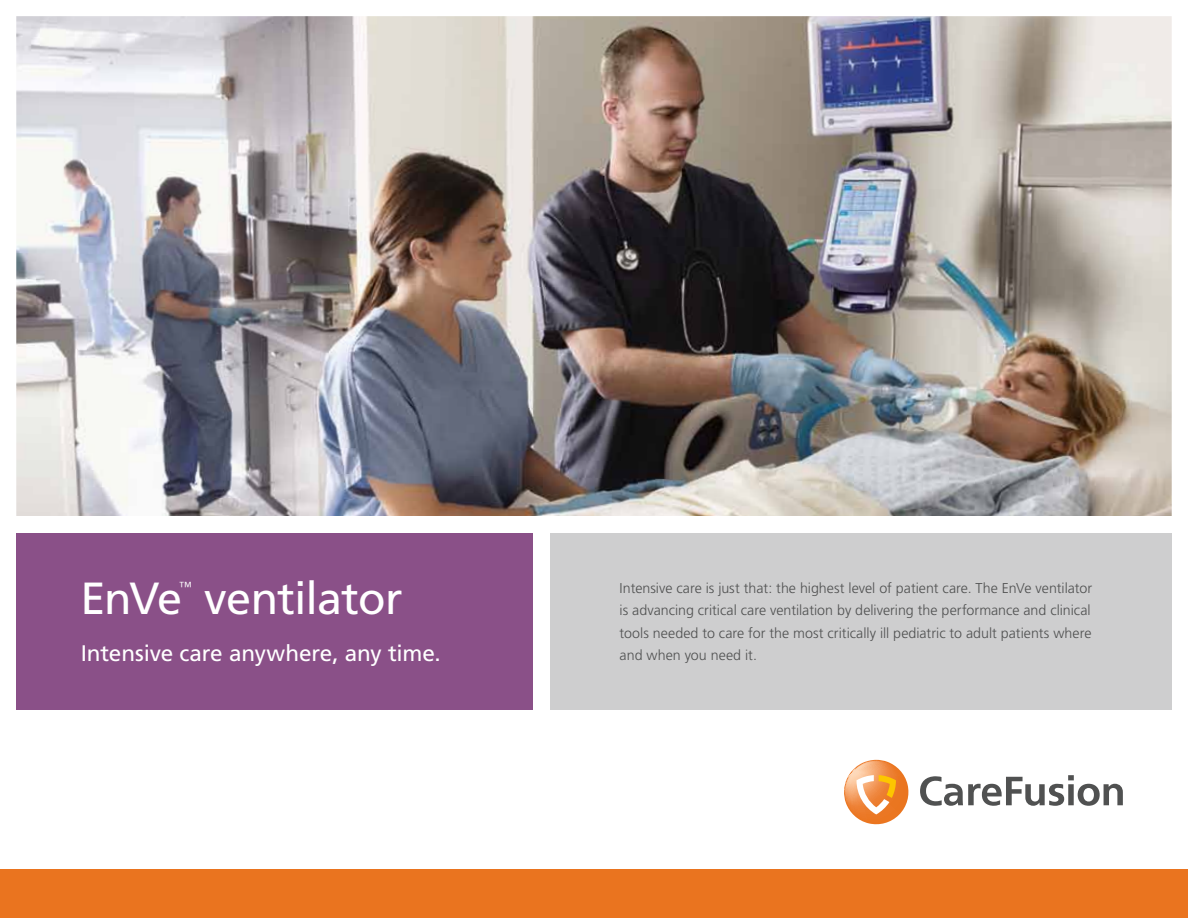
<style>
.page{position:relative;width:1188px;height:918px;background:#fff}
.page>*{position:absolute;margin:0;border:0;box-sizing:border-box;transform-origin:0 0}
.t1{font:45px "Frutiger";letter-spacing:-.02em;color:#fff}
.t2{font:22.5px "Frutiger";letter-spacing:-.01em;color:#fff}
.t3{font:300 14.25px/22.5px "Frutiger";color:#505151;text-align:justify}
.t4{font:300 13.05px "Frutiger";color:#fff}
</style>
<div class="page">
<img style="left:16px;top:16px;width:1156px;height:500px">
<div style="left:16px;top:526px;width:527px;height:184px;background:#8a5088"></div>
<div style="left:544px;top:526px;width:628px;height:184px;background:#cececf"></div>
<div style="left:9px;top:516px;width:1172px;height:16px;background:#fff"></div>
<div style="left:533px;top:527px;width:17px;height:190px;background:#fff"></div>
<svg style="left:920px;top:775px;width:203px;height:31px"></svg>
<svg style="left:844px;top:760px;width:65px;height:65px"></svg>
<div style="left:0;top:870px;width:1188px;height:48px;background:#ea741f"></div>
<h1 class="t1" style="left:80px;top:571px;width:103px">EnVe</h1>
<p class="t4" style="left:179px;top:579px;width:14px">™</p>
<h1 class="t1" style="left:204px;top:571px;width:200px">ventilator</h1>
<h2 class="t2" style="left:81px;top:640px;width:361px">Intensive care anywhere, any time.</h2>
<p class="t3" style="left:620px;top:577px;width:474px">Intensive care is just that: the highest level of patient care. The EnVe ventilator is advancing critical care ventilation by delivering the performance and clinical tools needed to care for the most critically ill pediatric to adult patients where and when you need it.</p>
</div>
